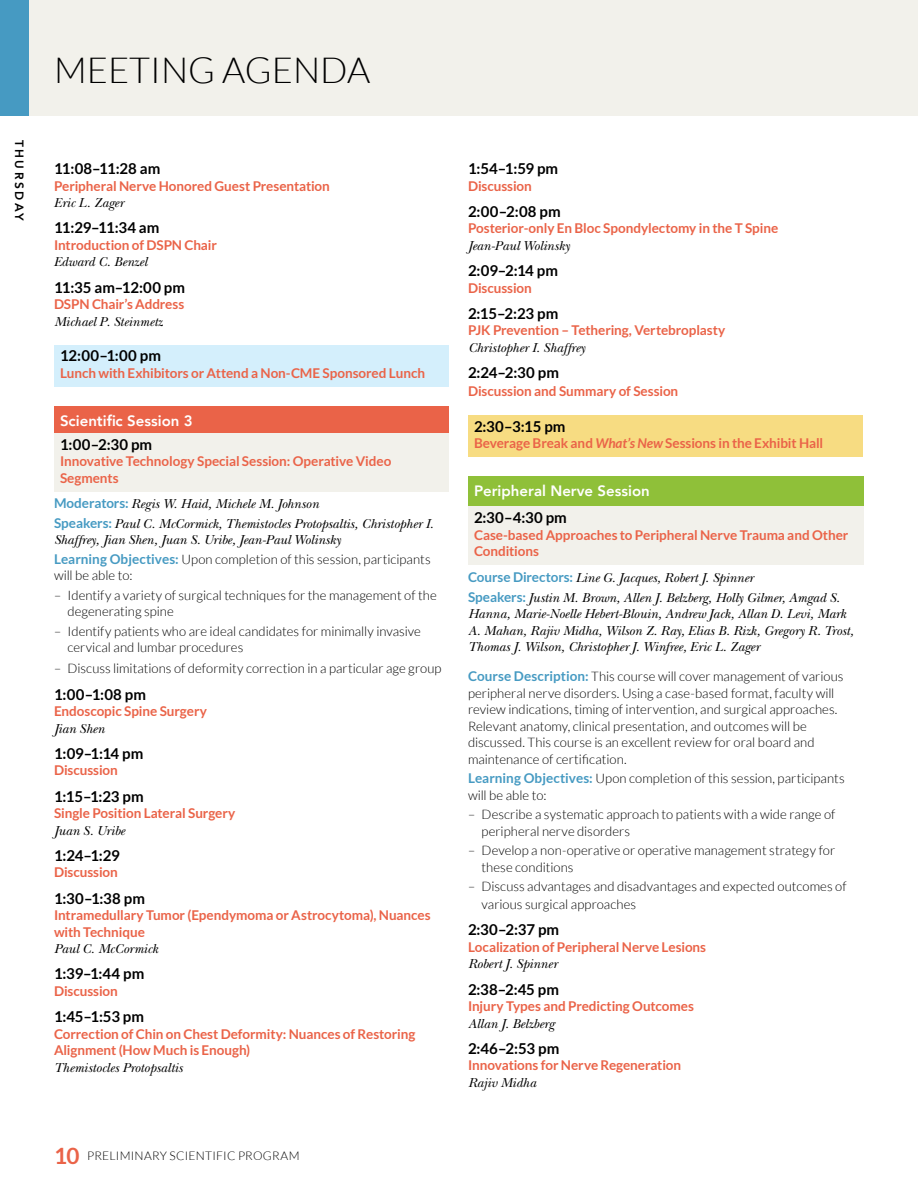
<style>
.page{position:relative;width:918px;height:1188px;background:#fff}
.page>*{position:absolute;margin:0;border:0;box-sizing:border-box;transform-origin:0 0}
.t1{font:300 36px "Lato";color:#000}
.t2{font:700 15px "Lato";letter-spacing:.005em;color:#000}
.t3{font:800 15px "Avenir";color:#fff}
.t4{font:700 13.5px/16.5px "Lato";letter-spacing:-.005em;color:#ea6348}
.t5{font:italic 13.5px/19.5px "New Baskerville";color:#000}
.t6{font:300 13.2px/16.5px "Lato";color:#000}
.t7{font:300 12px "Lato";letter-spacing:.015em;color:#000}
.t8{font:800 12px "Avenir";letter-spacing:.215em;color:#000}
.s1{font-family:"Lato";font-weight:700;font-style:normal;color:#469ac2}
.s2{font-weight:700;font-size:13.5px;color:#469ac2}
.s3{font-weight:700;font-size:22.5px;color:#ea6348}
.s4{font-style:italic}
</style>
<div class="page">
<div style="left:54px;top:345px;width:394px;height:42px;background:#d4effc"></div>
<div style="left:54px;top:406px;width:394px;height:27px;background:#ea6348"></div>
<div style="left:54px;top:433px;width:394px;height:58px;background:#f2f1eb"></div>
<div style="left:468px;top:416px;width:394px;height:41px;background:#f7dc82"></div>
<div style="left:468px;top:477px;width:396px;height:30px;background:#8fc039"></div>
<div style="left:468px;top:507px;width:396px;height:58px;background:#f2f1eb"></div>
<div style="left:0;top:0;width:918px;height:116px;background:#f2f1eb"></div>
<div style="left:0;top:0;width:29px;height:116px;background:#469ac2"></div>
<p class="t8" style="left:29px;top:140px;width:83px;rotate:90deg">THURSDAY</p>
<h1 class="t1" style="left:54px;top:51px;width:318px">MEETING AGENDA</h1>
<p class="t2" style="left:54px;top:160px;width:108px">11:08–11:28 am</p>
<p class="t4" style="left:54px;top:177px;width:277px">Peripheral Nerve Honored Guest Presentation</p>
<p class="t5" style="left:54px;top:193px;width:71px">Eric L. Zager</p>
<p class="t2" style="left:54px;top:219px;width:107px">11:29–11:34 am</p>
<p class="t4" style="left:54px;top:236px;width:164px">Introduction of DSPN Chair</p>
<p class="t5" style="left:54px;top:252px;width:95px">Edward C. Benzel</p>
<p class="t2" style="left:54px;top:279px;width:133px">11:35 am–12:00 pm</p>
<p class="t4" style="left:54px;top:296px;width:132px">DSPN Chair’s Address</p>
<p class="t5" style="left:54px;top:312px;width:110px">Michael P. Steinmetz</p>
<p class="t2" style="left:60px;top:347px;width:103px">12:00–1:00 pm</p>
<p class="t4" style="left:60px;top:365px;width:367px">Lunch with Exhibitors or Attend a Non-CME Sponsored Lunch</p>
<p class="t3" style="left:60px;top:409px;width:134px">Scientific Session 3</p>
<p class="t2" style="left:60px;top:435px;width:94px">1:00–2:30 pm</p>
<p class="t4" style="left:60px;top:453px;width:333px">Innovative Technology Special Session: Operative Video<br>Segments</p>
<p class="t5" style="left:54px;top:494px;width:381px"><span class="s1">Moderators:</span> Regis W. Haid, Michele M. Johnson<br><span class="s1">Speakers:</span> Paul C. McCormick, Themistocles Protopsaltis, Christopher I.</p>
<p class="t5" style="left:54px;top:530px;width:288px">Shaffrey, Jian Shen, Juan S. Uribe, Jean-Paul Wolinsky</p>
<p class="t6" style="left:54px;top:551px;width:378px"><span class="s2">Learning Objectives:</span> Upon completion of this session, participants will be able to:</p>
<p class="t6" style="left:68px;top:587px;width:371px;text-indent:-14px">– Identify a variety of surgical techniques for the management of the degenerating spine</p>
<p class="t6" style="left:68px;top:623px;width:355px;text-indent:-14px">– Identify patients who are ideal candidates for minimally invasive cervical and lumbar procedures</p>
<p class="t6" style="left:54px;top:660px;width:389px">– Discuss limitations of deformity correction in a particular age group</p>
<p class="t2" style="left:54px;top:686px;width:94px">1:00–1:08 pm</p>
<p class="t4" style="left:54px;top:703px;width:154px">Endoscopic Spine Surgery</p>
<p class="t5" style="left:54px;top:719px;width:52px">Jian Shen</p>
<p class="t2" style="left:54px;top:745px;width:91px">1:09–1:14 pm</p>
<p class="t4" style="left:54px;top:762px;width:65px">Discussion</p>
<p class="t2" style="left:54px;top:788px;width:91px">1:15–1:23 pm</p>
<p class="t4" style="left:54px;top:805px;width:183px">Single Position Lateral Surgery</p>
<p class="t5" style="left:54px;top:821px;width:72px">Juan S. Uribe</p>
<p class="t2" style="left:54px;top:847px;width:67px">1:24–1:29</p>
<p class="t4" style="left:54px;top:864px;width:65px">Discussion</p>
<p class="t2" style="left:54px;top:890px;width:93px">1:30–1:38 pm</p>
<p class="t4" style="left:54px;top:907px;width:378px">Intramedullary Tumor (Ependymoma or Astrocytoma), Nuances with Technique</p>
<p class="t5" style="left:54px;top:939px;width:105px">Paul C. McCormick</p>
<p class="t2" style="left:54px;top:965px;width:92px">1:39–1:44 pm</p>
<p class="t4" style="left:54px;top:983px;width:65px">Discussion</p>
<p class="t2" style="left:54px;top:1008px;width:92px">1:45–1:53 pm</p>
<p class="t4" style="left:54px;top:1025px;width:363px">Correction of Chin on Chest Deformity: Nuances of Restoring<br>Alignment (How Much is Enough)</p>
<p class="t5" style="left:54px;top:1058px;width:130px">Themistocles Protopsaltis</p>
<p class="t7" style="left:54px;top:1149px;width:247px"><span class="s3">10</span> PRELIMINARY SCIENTIFIC PROGRAM</p>
<p class="t2" style="left:468px;top:160px;width:92px">1:54–1:59 pm</p>
<p class="t4" style="left:468px;top:177px;width:65px">Discussion</p>
<p class="t2" style="left:468px;top:203px;width:94px">2:00–2:08 pm</p>
<p class="t4" style="left:468px;top:220px;width:312px">Posterior-only En Bloc Spondylectomy in the T Spine</p>
<p class="t5" style="left:468px;top:236px;width:103px">Jean-Paul Wolinsky</p>
<p class="t2" style="left:468px;top:262px;width:92px">2:09–2:14 pm</p>
<p class="t4" style="left:468px;top:279px;width:65px">Discussion</p>
<p class="t2" style="left:468px;top:305px;width:92px">2:15–2:23 pm</p>
<p class="t4" style="left:468px;top:322px;width:259px">PJK Prevention – Tethering, Vertebroplasty</p>
<p class="t5" style="left:468px;top:338px;width:119px">Christopher I. Shaffrey</p>
<p class="t2" style="left:468px;top:364px;width:93px">2:24–2:30 pm</p>
<p class="t4" style="left:468px;top:383px;width:212px">Discussion and Summary of Session</p>
<p class="t2" style="left:474px;top:418px;width:93px">2:30–3:15 pm</p>
<p class="t4" style="left:474px;top:435px;width:351px">Beverage Break and <span class="s4">What’s New</span> Sessions in the Exhibit Hall</p>
<p class="t3" style="left:474px;top:479px;width:177px">Peripheral Nerve Session</p>
<p class="t2" style="left:474px;top:509px;width:94px">2:30–4:30 pm</p>
<p class="t4" style="left:474px;top:526px;width:376px">Case-based Approaches to Peripheral Nerve Trauma and Other<br>Conditions</p>
<p class="t5" style="left:468px;top:568px;width:373px"><span class="s1">Course Directors:</span> Line G. Jacques, Robert J. Spinner<br><span class="s1">Speakers:</span> Justin M. Brown, Allen J. Belzberg, Holly Gilmer, Amgad S.</p>
<p class="t5" style="left:468px;top:606px;width:387px;line-height:16.5px">Hanna, Marie-Noelle Hebert-Blouin, Andrew Jack, Allan D. Levi, Mark<br>A. Mahan, Rajiv Midha, Wilson Z. Ray, Elias B. Rizk, Gregory R. Trost,<br>Thomas J. Wilson, Christopher J. Winfree, Eric L. Zager</p>
<p class="t6" style="left:468px;top:668px;width:377px"><span class="s2">Course Description:</span> This course will cover management of various peripheral nerve disorders. Using a case-based format, faculty will review indications, timing of intervention, and surgical approaches.<br>Relevant anatomy, clinical presentation, and outcomes will be discussed. This course is an excellent review for oral board and maintenance of certification.</p>
<p class="t6" style="left:468px;top:770px;width:378px"><span class="s2">Learning Objectives:</span> Upon completion of this session, participants will be able to:</p>
<p class="t6" style="left:482px;top:806px;width:355px;text-indent:-14px">– Describe a systematic approach to patients with a wide range of peripheral nerve disorders</p>
<p class="t6" style="left:482px;top:842px;width:355px;text-indent:-14px">– Develop a non-operative or operative management strategy for these conditions</p>
<p class="t6" style="left:482px;top:877px;width:367px;line-height:18px;text-indent:-14px">– Discuss advantages and disadvantages and expected outcomes of various surgical approaches</p>
<p class="t2" style="left:468px;top:921px;width:93px">2:30–2:37 pm</p>
<p class="t4" style="left:468px;top:939px;width:240px">Localization of Peripheral Nerve Lesions</p>
<p class="t5" style="left:468px;top:954px;width:91px">Robert J. Spinner</p>
<p class="t2" style="left:468px;top:981px;width:93px">2:38–2:45 pm</p>
<p class="t4" style="left:468px;top:998px;width:227px">Injury Types and Predicting Outcomes</p>
<p class="t5" style="left:468px;top:1014px;width:88px">Allan J. Belzberg</p>
<p class="t2" style="left:468px;top:1040px;width:93px">2:46–2:53 pm</p>
<p class="t4" style="left:468px;top:1057px;width:215px">Innovations for Nerve Regeneration</p>
<p class="t5" style="left:468px;top:1073px;width:70px">Rajiv Midha</p>
</div>
